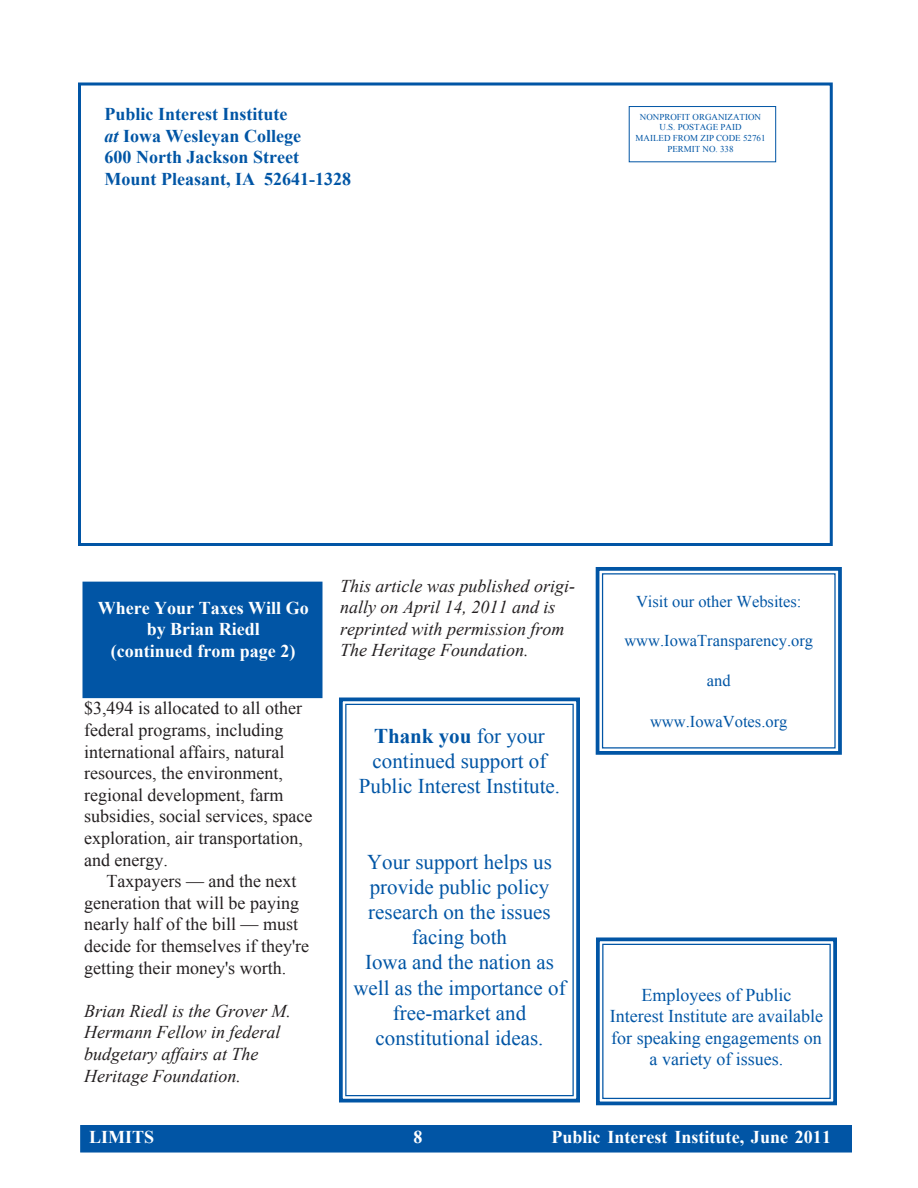
<style>
.page{position:relative;width:918px;height:1188px;background:#fff}
.page>*{position:absolute;margin:0;border:0;box-sizing:border-box;transform-origin:0 0}
.t1{font:21px "Times New Roman";color:#0155a5}
.t2{font:700 21px "Times New Roman";color:#0155a5}
.t3{font:18px/21.6px "Times New Roman";color:#231f20}
.Default{font:italic 18px/21.6px "Times New Roman";color:#231f20}
.t4{font:700 18px "Times New Roman";color:#0155a5}
.t5{font:700 18px "Times New Roman";color:#fff}
.t6{font:18px "Times New Roman";color:#0155a5}
.t7{font:16.5px "Times New Roman";color:#0155a5}
.t8{font:9px "Times New Roman";color:#0155a5}
.s1{font-style:italic}
.s2{font-weight:400}
</style>
<div class="page">
<div style="left:81px;top:1126px;width:770px;height:26px;background:#0155a5"></div>
<div style="left:80px;top:1125px;width:772px;height:28px;border:2px solid #0155a5"></div>
<div style="left:78px;top:82px;width:755px;height:464px;border:3px solid #0155a5"></div>
<div style="left:629px;top:106px;width:147px;height:56px;border:1px solid #0155a5"></div>
<div style="left:86px;top:585px;width:234px;height:110px;background:#0155a5"></div>
<div style="left:82px;top:582px;width:240px;height:116px;border:6px solid #0155a5"></div>
<svg style="left:596px;top:937px;width:241px;height:169px"></svg>
<div style="left:602px;top:944px;width:229px;height:155px;border:1px solid #0155a5"></div>
<svg style="left:595px;top:567px;width:247px;height:188px"></svg>
<div style="left:602px;top:573px;width:234px;height:176px;border:1px solid #0155a5"></div>
<svg style="left:339px;top:697px;width:241px;height:406px"></svg>
<div style="left:345px;top:704px;width:229px;height:392px;border:1px solid #0155a5"></div>
<p class="t4" style="left:105px;top:102px;width:184px">Public Interest Institute</p>
<p class="t4" style="left:105px;top:123px;width:198px"><span class="s1">at</span> Iowa Wesleyan College</p>
<p class="t4" style="left:105px;top:145px;width:196px">600 North Jackson Street</p>
<p class="t4" style="left:105px;top:167px;width:248px">Mount Pleasant, IA 52641-1328</p>
<p class="t8" style="left:640px;top:111px;width:123px">NONPROFIT ORGANIZATION</p>
<p class="t8" style="left:660px;top:121px;width:83px">U.S. POSTAGE PAID</p>
<p class="t8" style="left:636px;top:132px;width:131px">MAILED FROM ZIP CODE 52761</p>
<p class="t8" style="left:667px;top:143px;width:68px">PERMIT NO. 338</p>
<p class="t5" style="left:98px;top:595px;width:212px">Where Your Taxes Will Go</p>
<p class="t5" style="left:147px;top:617px;width:115px">by Brian Riedl</p>
<p class="t5" style="left:111px;top:638px;width:186px">(continued from page 2)</p>
<p class="t3" style="left:84px;top:697px;width:230px">$3,494 is allocated to all other federal programs, including international affairs, natural resources, the environment, regional development, farm subsidies, social services, space exploration, air transportation, and energy.</p>
<p class="t3" style="left:84px;top:870px;width:227px;text-indent:23px">Taxpayers — and the next generation that will be paying nearly half of the bill — must decide for themselves if they're getting their money's worth.</p>
<p class="Default" style="left:84px;top:1000px;width:208px">Brian Riedl is the Grover M.<br>Hermann Fellow in federal budgetary affairs at The<br>Heritage Foundation.</p>
<p class="Default" style="left:340px;top:574px;width:237px">This article was published origi&shy;nally on April 14, 2011 and is reprinted with permission from</p>
<p class="Default" style="left:340px;top:639px;width:190px">The Heritage Foundation.</p>
<p class="t2" style="left:374px;top:721px;width:172px">Thank you <span class="s2">for your</span></p>
<p class="t1" style="left:373px;top:747px;width:175px">continued support of</p>
<p class="t1" style="left:359px;top:772px;width:203px">Public Interest Institute.</p>
<p class="t1" style="left:367px;top:848px;width:186px">Your support helps us</p>
<p class="t1" style="left:370px;top:873px;width:181px">provide public policy</p>
<p class="t1" style="left:368px;top:898px;width:184px">research on the issues</p>
<p class="t1" style="left:412px;top:923px;width:97px">facing both</p>
<p class="t1" style="left:365px;top:948px;width:190px">Iowa and the nation as</p>
<p class="t1" style="left:353px;top:974px;width:214px">well as the importance of</p>
<p class="t1" style="left:393px;top:999px;width:135px">free-market and</p>
<p class="t1" style="left:376px;top:1024px;width:170px">constitutional ideas.</p>
<p class="t7" style="left:636px;top:590px;width:167px">Visit our other Websites:</p>
<p class="t7" style="left:624px;top:630px;width:190px">www.IowaTransparency.org</p>
<p class="t7" style="left:707px;top:669px;width:25px">and</p>
<p class="t7" style="left:650px;top:711px;width:139px">www.IowaVotes.org</p>
<p class="t6" style="left:642px;top:983px;width:151px">Employees of Public</p>
<p class="t6" style="left:610px;top:1004px;width:215px">Interest Institute are available</p>
<p class="t6" style="left:611px;top:1026px;width:212px">for speaking engagements on</p>
<p class="t6" style="left:650px;top:1047px;width:135px">a variety of issues.</p>
<p class="t5" style="left:89px;top:1125px;width:67px">LIMITS</p>
<p class="t5" style="left:551px;top:1125px;width:271px">Public Interest Institute, June 2011</p>
</div>
